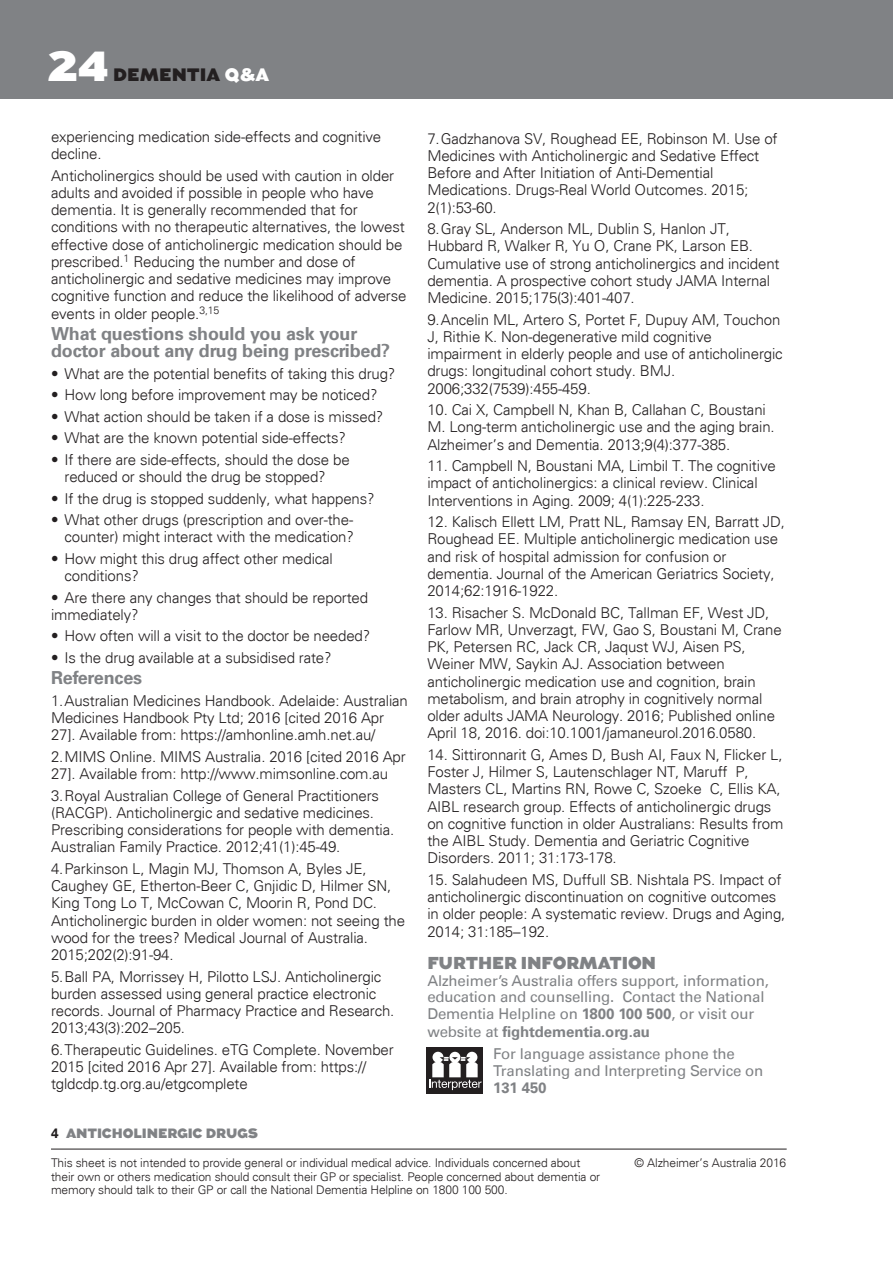
<style>
.page{position:relative;width:893px;height:1263px;background:#fff}
.page>*{position:absolute;margin:0;border:0;box-sizing:border-box;transform-origin:0 0}
.Heading_Large{font:900 42px "Augustus";color:#fff}
._1_0_Bullet{font:700 18px/17.2px "Univers LT Std";letter-spacing:-.01em;color:#808285}
.t1{font:900 18px "Augustus";color:#231f20}
.FactSheet_Subtitle{font:900 17.25px "Augustus";letter-spacing:-.01em;color:#808285}
._1_0_Bullet-2{font:300 15px/17.2px "Univers";letter-spacing:-.01em;color:#231f20}
.FactSheet_Subtitle-2{font:15px/17px "Univers LT Std";letter-spacing:-.01em;color:#808285}
.t2{font:900 13.5px "Augustus";letter-spacing:-.01em;color:#808285}
.Body_Copy{font:300 12px/13.5px "Univers";letter-spacing:-.01em;color:#231f20}
.s1{color:#fff}
.s2{font-family:"Univers LT Std";font-weight:700;color:#231f20}
.s3{font-weight:700}
</style>
<div class="page">
<div style="left:0;top:0;width:893px;height:99px;background:#808285"></div>
<hr style="left:51px;top:1149px;width:736px;height:1px;background:#231f20">
<div style="left:426px;top:1047px;width:57px;height:46px;background:#231f20"></div>
<div style="left:466px;top:1052px;width:11px;height:11px;background:#fff;border-radius:50%"></div>
<div style="left:432px;top:1052px;width:11px;height:11px;background:#fff;border-radius:50%"></div>
<div style="left:449px;top:1052px;width:11px;height:11px;background:#fff;border-radius:50%"></div>
<svg style="left:429px;top:1057px;width:53px;height:33px"></svg>
<p class="Heading_Large" style="left:48px;top:41px;width:62px">24</p>
<p class="t1" style="left:113px;top:64px;width:158px">DEMENTIA <span class="s1">Q&amp;A</span></p>
<p class="_1_0_Bullet-2" style="left:51px;top:128px;width:332px">experiencing medication side-effects and cognitive decline.</p>
<p class="_1_0_Bullet-2" style="left:51px;top:167px;width:357px">Anticholinergics should be used with caution in older adults and avoided if possible in people who have dementia. It is generally recommended that for conditions with no therapeutic alternatives, the lowest effective dose of anticholinergic medication should be prescribed.<sup>1</sup> Reducing the number and dose of anticholinergic and sedative medicines may improve cognitive function and reduce the likelihood of adverse events in older people.<sup>3,15</sup></p>
<p class="_1_0_Bullet" style="left:51px;top:325px;width:341px">What questions should you ask your doctor about any drug being prescribed?</p>
<p class="_1_0_Bullet-2" style="left:51px;top:365px;width:346px">• What are the potential benefits of taking this drug?</p>
<p class="_1_0_Bullet-2" style="left:51px;top:386px;width:328px">• How long before improvement may be noticed?</p>
<p class="_1_0_Bullet-2" style="left:51px;top:408px;width:334px">• What action should be taken if a dose is missed?</p>
<p class="_1_0_Bullet-2" style="left:51px;top:429px;width:296px">• What are the known potential side-effects?</p>
<p class="_1_0_Bullet-2" style="left:65px;top:451px;width:287px;text-indent:-14px">• If there are side-effects, should the dose be reduced or should the drug be stopped?</p>
<p class="_1_0_Bullet-2" style="left:51px;top:490px;width:325px">• If the drug is stopped suddenly, what happens?</p>
<p class="_1_0_Bullet-2" style="left:51px;top:511px;width:304px;text-align:right">• What other drugs (prescription and over-the&shy;counter) might interact with the medication?</p>
<p class="_1_0_Bullet-2" style="left:65px;top:550px;width:270px;text-indent:-14px">• How might this drug affect other medical conditions?</p>
<p class="_1_0_Bullet-2" style="left:51px;top:589px;width:319px">• Are there any changes that should be reported immediately?</p>
<p class="_1_0_Bullet-2" style="left:51px;top:627px;width:321px">• How often will a visit to the doctor be needed?</p>
<p class="_1_0_Bullet-2" style="left:51px;top:649px;width:282px">• Is the drug available at a subsidised rate?</p>
<p class="_1_0_Bullet" style="left:51px;top:670px;width:93px">References</p>
<p class="_1_0_Bullet-2" style="left:51px;top:692px;width:358px">1.Australian Medicines Handbook. Adelaide: Australian<br>Medicines Handbook Pty Ltd; 2016 [cited 2016 Apr<br>27]. Available from: https://amhonline.amh.net.au/</p>
<p class="_1_0_Bullet-2" style="left:51px;top:748px;width:356px">2.MIMS Online. MIMS Australia. 2016 [cited 2016 Apr<br>27]. Available from: http://www.mimsonline.com.au</p>
<p class="_1_0_Bullet-2" style="left:51px;top:787px;width:345px">3.Royal Australian College of General Practitioners (RACGP). Anticholinergic and sedative medicines.<br>Prescribing considerations for people with dementia.<br>Australian Family Practice. 2012;41(1):45-49.</p>
<p class="_1_0_Bullet-2" style="left:51px;top:860px;width:356px">4.Parkinson L, Magin MJ, Thomson A, Byles JE, Caughey GE, Etherton-Beer C, Gnjidic D, Hilmer SN, King Tong Lo T, McCowan C, Moorin R, Pond DC.<br>Anticholinergic burden in older women: not seeing the wood for the trees? Medical Journal of Australia.<br>2015;202(2):91-94.</p>
<p class="_1_0_Bullet-2" style="left:51px;top:968px;width:345px">5.Ball PA, Morrissey H, Pilotto LSJ. Anticholinergic burden assessed using general practice electronic records. Journal of Pharmacy Practice and Research.<br>2013;43(3):202–205.</p>
<p class="_1_0_Bullet-2" style="left:51px;top:1041px;width:344px">6.Therapeutic Guidelines. eTG Complete. November<br>2015 [cited 2016 Apr 27]. Available from: https:// tgldcdp.tg.org.au/etgcomplete</p>
<p class="t2" style="left:51px;top:1125px;width:208px"><span class="s2">4</span> ANTICHOLINERGIC DRUGS</p>
<p class="_1_0_Bullet-2" style="left:427px;top:130px;width:352px">7.Gadzhanova SV, Roughead EE, Robinson M. Use of Medicines with Anticholinergic and Sedative Effect Before and After Initiation of Anti-Demential Medications. Drugs-Real World Outcomes. 2015; 2(1):53-60.</p>
<p class="_1_0_Bullet-2" style="left:427px;top:220px;width:354px">8.Gray SL, Anderson ML, Dublin S, Hanlon JT, Hubbard R, Walker R, Yu O, Crane PK, Larson EB.<br>Cumulative use of strong anticholinergics and incident dementia. A prospective cohort study JAMA Internal Medicine. 2015;175(3):401-407.</p>
<p class="_1_0_Bullet-2" style="left:427px;top:311px;width:357px">9.Ancelin ML, Artero S, Portet F, Dupuy AM, Touchon J, Rithie K. Non-degenerative mild cognitive impairment in elderly people and use of anticholinergic drugs: longitudinal cohort study. BMJ.<br>2006;332(7539):455-459.</p>
<p class="_1_0_Bullet-2" style="left:427px;top:401px;width:349px">10. Cai X, Campbell N, Khan B, Callahan C, Boustani<br>M. Long-term anticholinergic use and the aging brain.<br>Alzheimer’s and Dementia. 2013;9(4):377-385.</p>
<p class="_1_0_Bullet-2" style="left:427px;top:457px;width:350px">11. Campbell N, Boustani MA, Limbil T. The cognitive impact of anticholinergics: a clinical review. Clinical<br>Interventions in Aging. 2009; 4(1):225-233.</p>
<p class="_1_0_Bullet-2" style="left:427px;top:513px;width:359px">12. Kalisch Ellett LM, Pratt NL, Ramsay EN, Barratt JD, Roughead EE. Multiple anticholinergic medication use and risk of hospital admission for confusion or dementia. Journal of the American Geriatrics Society, 2014;62:1916-1922.</p>
<p class="_1_0_Bullet-2" style="left:427px;top:604px;width:356px">13. Risacher S. McDonald BC, Tallman EF, West JD, Farlow MR, Unverzagt, FW, Gao S, Boustani M, Crane PK, Petersen RC, Jack CR, Jaqust WJ, Aisen PS, Weiner MW, Saykin AJ. Association between anticholinergic medication use and cognition, brain metabolism, and brain atrophy in cognitively normal older adults JAMA Neurology. 2016; Published online April 18, 2016. doi:10.1001/jamaneurol.2016.0580.</p>
<p class="_1_0_Bullet-2" style="left:427px;top:746px;width:358px">14. Sittironnarit G, Ames D, Bush AI, Faux N, Flicker L, Foster J, Hilmer S, Lautenschlager NT, Maruff P, Masters CL, Martins RN, Rowe C, Szoeke C, Ellis KA, AIBL research group. Effects of anticholinergic drugs on cognitive function in older Australians: Results from the AIBL Study. Dementia and Geriatric Cognitive Disorders. 2011; 31:173-178.</p>
<p class="_1_0_Bullet-2" style="left:427px;top:871px;width:360px">15. Salahudeen MS, Duffull SB. Nishtala PS. Impact of anticholinergic discontinuation on cognitive outcomes in older people: A systematic review. Drugs and Aging, 2014; 31:185–192.</p>
<p class="FactSheet_Subtitle" style="left:427px;top:953px;width:230px">FURTHER INFORMATION</p>
<p class="FactSheet_Subtitle-2" style="left:427px;top:972px;width:343px">Alzheimer’s Australia offers support, information, education and counselling. Contact the National Dementia Helpline on <span class="s3">1800 100 500</span>, or visit our website at <span class="s3">fightdementia.org.au</span></p>
<p class="FactSheet_Subtitle-2" style="left:493px;top:1045px;width:272px">For language assistance phone the<br>Translating and Interpreting Service on<br><span class="s3">131 450</span></p>
<p class="Body_Copy" style="left:51px;top:1156px;width:531px">This sheet is not intended to provide general or individual medical advice. Individuals concerned about</p>
<p class="Body_Copy" style="left:635px;top:1156px;width:153px">© Alzheimer’s Australia 2016</p>
<p class="Body_Copy" style="left:51px;top:1170px;width:551px">their own or others medication should consult their GP or specialist. People concerned about dementia or memory should talk to their GP or call the National Dementia Helpline on 1800 100 500.</p>
</div>
